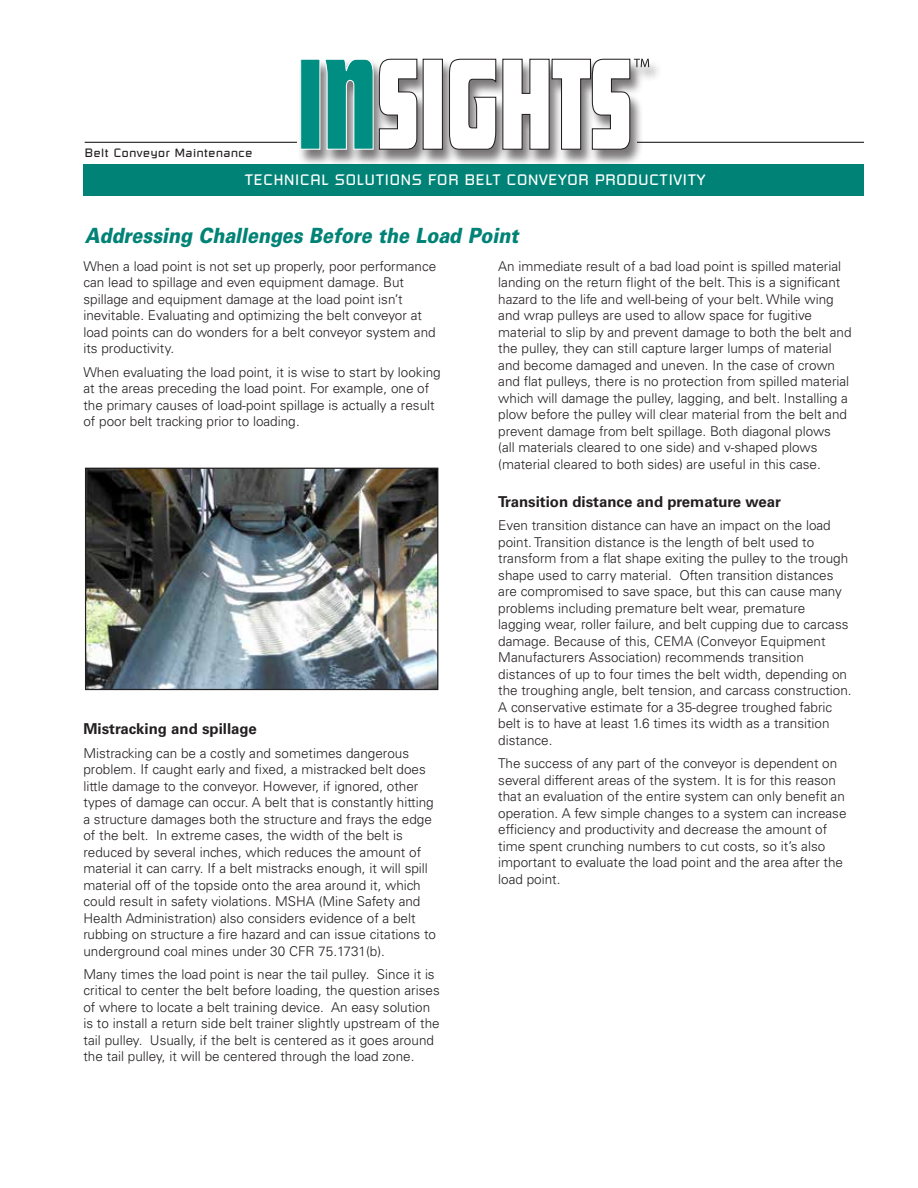
<style>
.page{position:relative;width:918px;height:1188px;background:#fff}
.page>*{position:absolute;margin:0;border:0;box-sizing:border-box;transform-origin:0 0}
.t1{font:italic 900 21px "Univers LT Std";color:#008376;scale:.85 1}
.t2{font:700 15px "Univers LT Std";color:#231f20}
.t3{font:15px "Russell Square";letter-spacing:.05em;color:#fff}
.t4{font:300 13.5px/16.5px "Univers LT Std";color:#231f20}
.t5{font:12px "Russell Square";letter-spacing:.05em;color:#231f20}
</style>
<div class="page">
<hr style="left:85px;top:142px;width:779px;height:1px;background:#231f20">
<div style="left:83px;top:164px;width:781px;height:32px;background:#008376"></div>
<div style="left:297px;top:59px;width:365px;height:108px;background:#231f20;opacity:.6"></div>
<div style="left:301px;top:59px;width:19px;height:90px;background:#008d82"></div>
<div style="left:300px;top:59px;width:20px;height:91px;border:1px solid #fff"></div>
<svg style="left:323px;top:58px;width:95px;height:92px"></svg>
<div style="left:423px;top:59px;width:19px;height:90px;background:#fff"></div>
<div style="left:423px;top:59px;width:20px;height:91px;border:1px solid #231f20"></div>
<svg style="left:448px;top:58px;width:201px;height:92px"></svg>
<img style="left:87px;top:470px;width:349px;height:218px">
<div style="left:85px;top:468px;width:353px;height:222px;border:1px solid #231f20"></div>
<p class="t5" style="left:85px;top:146px;width:169px">Belt Conveyor Maintenance</p>
<p class="t3" style="left:245px;top:170px;width:462px">TECHNICAL SOLUTIONS FOR BELT CONVEYOR PRODUCTIVITY</p>
<h1 class="t1" style="left:85px;top:223px;width:511px">Addressing Challenges Before the Load Point</h1>
<p class="t4" style="left:83px;top:258px;width:354px">When a load point is not set up properly, poor performance can lead to spillage and even equipment damage. But spillage and equipment damage at the load point isn’t inevitable. Evaluating and optimizing the belt conveyor at load points can do wonders for a belt conveyor system and its productivity.</p>
<p class="t4" style="left:83px;top:364px;width:359px">When evaluating the load point, it is wise to start by looking at the areas preceding the load point. For example, one of the primary causes of load-point spillage is actually a result of poor belt tracking prior to loading.</p>
<p class="t2" style="left:83px;top:720px;width:175px">Mistracking and spillage</p>
<p class="t4" style="left:83px;top:745px;width:354px">Mistracking can be a costly and sometimes dangerous problem. If caught early and fixed, a mistracked belt does little damage to the conveyor. However, if ignored, other types of damage can occur. A belt that is constantly hitting a structure damages both the structure and frays the edge of the belt. In extreme cases, the width of the belt is reduced by several inches, which reduces the amount of material it can carry. If a belt mistracks enough, it will spill material off of the topside onto the area around it, which could result in safety violations. MSHA (Mine Safety and Health Administration) also considers evidence of a belt rubbing on structure a fire hazard and can issue citations to underground coal mines under 30 CFR 75.1731(b).</p>
<p class="t4" style="left:83px;top:966px;width:358px">Many times the load point is near the tail pulley. Since it is critical to center the belt before loading, the question arises of where to locate a belt training device. An easy solution is to install a return side belt trainer slightly upstream of the tail pulley. Usually, if the belt is centered as it goes around the tail pulley, it will be centered through the load zone.</p>
<p class="t4" style="left:498px;top:258px;width:355px">An immediate result of a bad load point is spilled material landing on the return flight of the belt. This is a significant hazard to the life and well-being of your belt. While wing and wrap pulleys are used to allow space for fugitive material to slip by and prevent damage to both the belt and the pulley, they can still capture larger lumps of material and become damaged and uneven. In the case of crown and flat pulleys, there is no protection from spilled material which will damage the pulley, lagging, and belt. Installing a plow before the pulley will clear material from the belt and prevent damage from belt spillage. Both diagonal plows<br>(all materials cleared to one side) and v-shaped plows (material cleared to both sides) are useful in this case.</p>
<p class="t2" style="left:498px;top:493px;width:284px">Transition distance and premature wear</p>
<p class="t4" style="left:498px;top:517px;width:355px">Even transition distance can have an impact on the load point. Transition distance is the length of belt used to transform from a flat shape exiting the pulley to the trough shape used to carry material. Often transition distances are compromised to save space, but this can cause many problems including premature belt wear, premature<br>lagging wear, roller failure, and belt cupping due to carcass damage. Because of this, CEMA (Conveyor Equipment Manufacturers Association) recommends transition distances of up to four times the belt width, depending on the troughing angle, belt tension, and carcass construction.<br>A conservative estimate for a 35-degree troughed fabric belt is to have at least 1.6 times its width as a transition distance.</p>
<p class="t4" style="left:498px;top:755px;width:350px">The success of any part of the conveyor is dependent on several different areas of the system. It is for this reason that an evaluation of the entire system can only benefit an operation. A few simple changes to a system can increase efficiency and productivity and decrease the amount of time spent crunching numbers to cut costs, so it’s also important to evaluate the load point and the area after the load point.</p>
</div>
